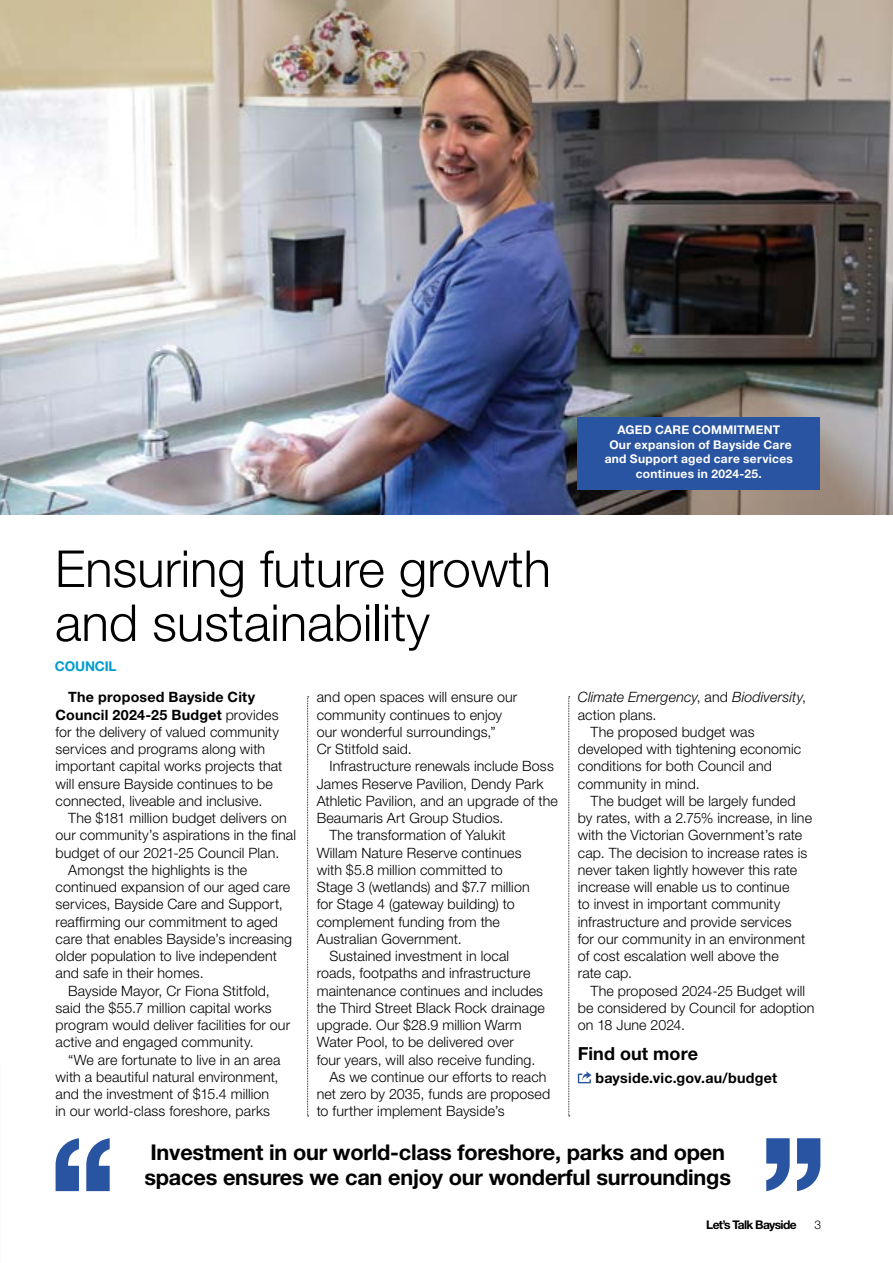
<style>
.page{position:relative;width:893px;height:1263px;background:#fff}
.page>*{position:absolute;margin:0;border:0;box-sizing:border-box;transform-origin:0 0}
.H1_Article_title{font:300 51px/54px "Helvetica Neue LT Std";color:#000}
.t1{font:700 21.75px/24.8px "Helvetica Neue LT Std";letter-spacing:-.01em;color:#000}
.Find_out_More__H3{font:700 18px "Helvetica Neue LT Std";letter-spacing:.005em;color:#000}
.Body_Copy_Plus_indent{font:300 14.25px/17.2px "Helvetica Neue LT Std";letter-spacing:.01em;color:#000}
.Body_Copy_Plus_indent-2{font:italic 300 14.25px/17.2px "Helvetica Neue LT Std";letter-spacing:.01em;color:#000}
.Body_Copy{font:700 14.25px "Helvetica Neue LT Std";letter-spacing:.015em;color:#000}
.H2_Article_sub-head_genre{font:700 13.5px "Helvetica Neue LT Std";letter-spacing:-.01em;color:#009ccd}
.Body_Copy-2{font:700 12px/14.4px "Helvetica Neue LT Std";letter-spacing:.025em;color:#fff;text-align:center}
.t2{font:700 12px "Helvetica Neue LT Std";letter-spacing:-.055em;color:#000}
.t3{font:300 12px "Helvetica Neue LT Std";color:#000}
.s1{font-weight:700}
.s2{font-style:normal}
</style>
<div class="page">
<svg style="left:578px;top:1071px;width:13px;height:12px"></svg>
<svg style="left:307px;top:696px;width:2px;height:420px"></svg>
<svg style="left:568px;top:696px;width:2px;height:420px"></svg>
<img style="left:0;top:0;width:893px;height:514px">
<div style="left:577px;top:417px;width:243px;height:29px;background:#2954a2"></div>
<div style="left:577px;top:432px;width:243px;height:57px;background:#2954a2"></div>
<svg style="left:766px;top:1138px;width:55px;height:53px"></svg>
<svg style="left:55px;top:1138px;width:55px;height:53px"></svg>
<p class="Body_Copy-2" style="left:617px;top:423px;width:164px">AGED CARE COMMITMENT</p>
<p class="Body_Copy-2" style="left:605px;top:437px;width:190px">Our expansion of Bayside Care and Support aged care services continues in 2024-25.</p>
<h2 class="H1_Article_title" style="left:55px;top:541px;width:497px">Ensuring future growth and sustainability</h2>
<h3 class="H2_Article_sub-head_genre" style="left:55px;top:658px;width:63px">COUNCIL</h3>
<p class="Body_Copy_Plus_indent" style="left:56px;top:688px;width:228px;text-indent:13px"><span class="s1">The proposed Bayside City Council 2024-25 Budget</span> provides for the delivery of valued community services and programs along with important capital works projects that will ensure Bayside continues to be connected, liveable and inclusive.</p>
<p class="Body_Copy_Plus_indent" style="left:56px;top:809px;width:242px;text-indent:13px">The $181 million budget delivers on our community’s aspirations in the final budget of our 2021-25 Council Plan.</p>
<p class="Body_Copy_Plus_indent" style="left:56px;top:861px;width:238px;text-indent:13px">Amongst the highlights is the continued expansion of our aged care services, Bayside Care and Support, reaffirming our commitment to aged care that enables Bayside’s increasing older population to live independent and safe in their homes.</p>
<p class="Body_Copy_Plus_indent" style="left:56px;top:982px;width:236px;text-indent:13px">Bayside Mayor, Cr Fiona Stitfold, said the $55.7 million capital works program would deliver facilities for our active and engaged community.</p>
<p class="Body_Copy_Plus_indent" style="left:56px;top:1051px;width:226px;text-indent:13px">“We are fortunate to live in an area with a beautiful natural environment, and the investment of $15.4 million in our world-class foreshore, parks</p>
<p class="Body_Copy_Plus_indent" style="left:317px;top:688px;width:202px">and open spaces will ensure our community continues to enjoy our wonderful surroundings,”<br>Cr Stitfold said.</p>
<p class="Body_Copy_Plus_indent" style="left:317px;top:757px;width:243px;text-indent:13px">Infrastructure renewals include Boss James Reserve Pavilion, Dendy Park Athletic Pavilion, and an upgrade of the Beaumaris Art Group Studios.</p>
<p class="Body_Copy_Plus_indent" style="left:317px;top:826px;width:215px;text-indent:13px">The transformation of Yalukit<br>Willam Nature Reserve continues with $5.8 million committed to<br>Stage 3 (wetlands) and $7.7 million for Stage 4 (gateway building) to complement funding from the<br>Australian Government.</p>
<p class="Body_Copy_Plus_indent" style="left:317px;top:947px;width:230px;text-indent:13px">Sustained investment in local roads, footpaths and infrastructure maintenance continues and includes the Third Street Black Rock drainage upgrade. Our $28.9 million Warm Water Pool, to be delivered over<br>four years, will also receive funding.</p>
<p class="Body_Copy_Plus_indent" style="left:317px;top:1068px;width:235px;text-indent:13px">As we continue our efforts to reach net zero by 2035, funds are proposed to further implement Bayside’s</p>
<p class="Body_Copy_Plus_indent-2" style="left:578px;top:688px;width:230px">Climate Emergency<span class="s2">, and</span> Biodiversity<span class="s2">, action plans.</span></p>
<p class="Body_Copy_Plus_indent" style="left:578px;top:723px;width:225px;text-indent:13px">The proposed budget was developed with tightening economic conditions for both Council and community in mind.</p>
<p class="Body_Copy_Plus_indent" style="left:578px;top:792px;width:236px;text-indent:13px">The budget will be largely funded by rates, with a 2.75% increase, in line with the Victorian Government’s rate cap. The decision to increase rates is never taken lightly however this rate increase will enable us to continue<br>to invest in important community infrastructure and provide services<br>for our community in an environment of cost escalation well above the<br>rate cap.</p>
<p class="Body_Copy_Plus_indent" style="left:578px;top:982px;width:238px;text-indent:13px">The proposed 2024-25 Budget will be considered by Council for adoption on 18 June 2024.</p>
<h3 class="Find_out_More__H3" style="left:578px;top:1042px;width:122px">Find out more</h3>
<p class="Body_Copy" style="left:595px;top:1069px;width:183px">bayside.vic.gov.au/budget</p>
<p class="t1" style="left:144px;top:1139px;width:588px">Investment in our world-class foreshore, parks and open spaces ensures we can enjoy our wonderful surroundings</p>
<p class="t2" style="left:706px;top:1217px;width:92px">Let’s Talk Bayside</p>
<p class="t3" style="left:815px;top:1217px;width:8px">3</p>
</div>
